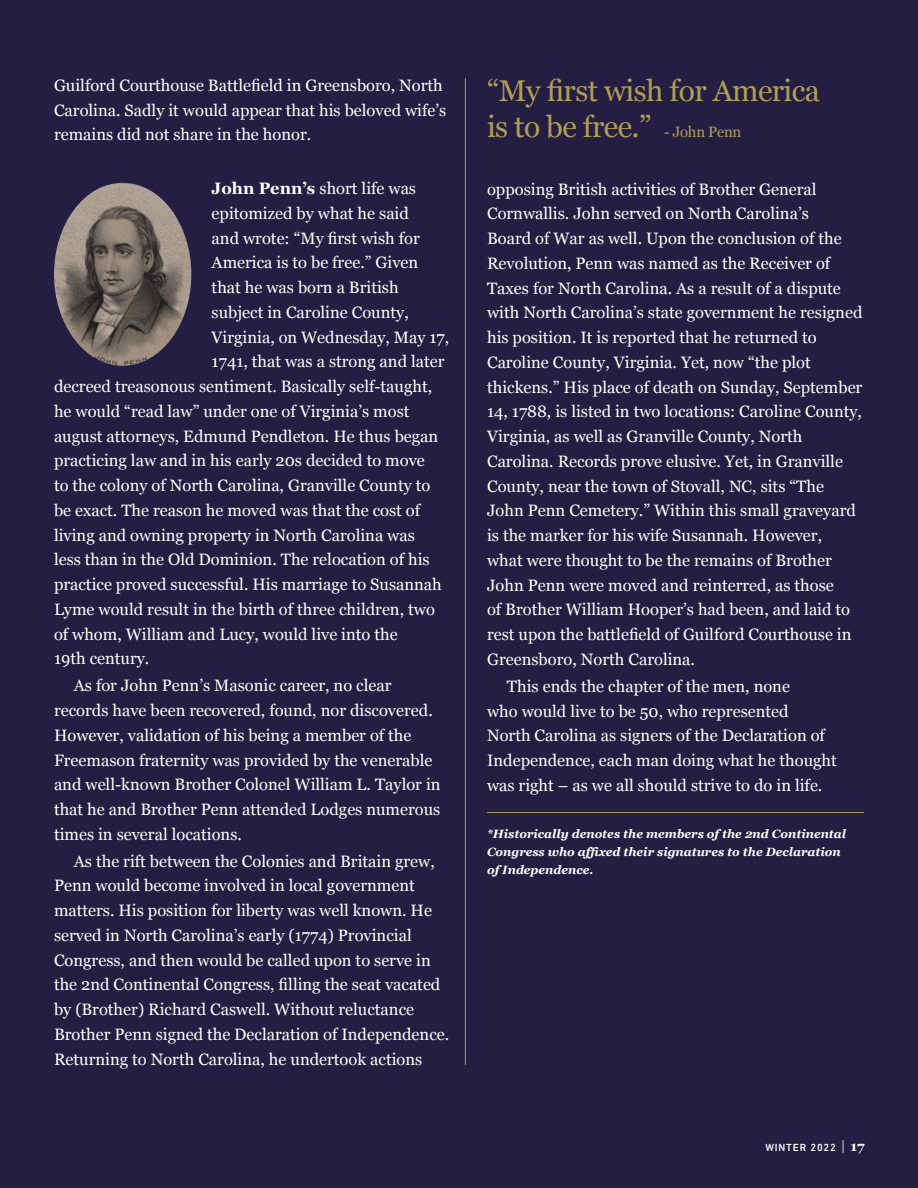
<style>
.page{position:relative;width:918px;height:1188px;background:#241f42}
.page>*{position:absolute;margin:0;border:0;box-sizing:border-box;transform-origin:0 0}
.t1{font:30px/36px "Georgia";letter-spacing:-.02em;color:#b09d56}
.t2{font:16.5px/24.8px "Georgia";color:#fff}
.t3{font:italic 700 12px/18px "Georgia";color:#fff}
.t4{font:500 10.5px "DIN Next LT Pro";letter-spacing:.08em;color:#fff}
.s1{font-weight:700}
.s2{font-size:15px}
.s3{font-family:"DIN";font-weight:300;font-size:15px}
.s4{font-family:"Georgia";font-weight:700;font-size:13.5px}
</style>
<div class="page">
<hr style="left:465px;top:78px;width:1px;height:987px;background:#b09d56">
<img style="left:54px;top:183px;width:137px;height:183px">
<hr style="left:487px;top:812px;width:377px;height:1px;background:#b09d56">
<p class="t2" style="left:54px;top:72px;width:394px">Guilford Courthouse Battlefield in Greensboro, North<br>Carolina. Sadly it would appear that his beloved wife’s remains did not share in the honor.</p>
<p class="t2" style="left:212px;top:175px;width:206px"><span class="s1">John Penn’s</span> short life was</p>
<p class="t2" style="left:212px;top:200px;width:199px">epitomized by what he said</p>
<p class="t2" style="left:212px;top:225px;width:210px">and wrote: “My first wish for</p>
<p class="t2" style="left:212px;top:250px;width:208px">America is to be free.” Given</p>
<p class="t2" style="left:212px;top:274px;width:188px">that he was born a British</p>
<p class="t2" style="left:212px;top:299px;width:199px">subject in Caroline County,</p>
<p class="t2" style="left:212px;top:324px;width:239px">Virginia, on Wednesday, May 17,</p>
<p class="t2" style="left:212px;top:349px;width:234px">1741, that was a strong and later</p>
<p class="t2" style="left:54px;top:373px;width:380px">decreed treasonous sentiment. Basically self-taught,</p>
<p class="t2" style="left:54px;top:398px;width:357px">he would “read law” under one of Virginia’s most</p>
<p class="t2" style="left:54px;top:423px;width:386px">august attorneys, Edmund Pendleton. He thus began</p>
<p class="t2" style="left:54px;top:448px;width:372px">practicing law and in his early 20s decided to move</p>
<p class="t2" style="left:54px;top:472px;width:378px">to the colony of North Carolina, Granville County to</p>
<p class="t2" style="left:54px;top:497px;width:368px">be exact. The reason he moved was that the cost of</p>
<p class="t2" style="left:54px;top:522px;width:362px">living and owning property in North Carolina was</p>
<p class="t2" style="left:54px;top:547px;width:377px">less than in the Old Dominion. The relocation of his</p>
<p class="t2" style="left:54px;top:571px;width:389px">practice proved successful. His marriage to Susannah</p>
<p class="t2" style="left:54px;top:596px;width:382px">Lyme would result in the birth of three children, two</p>
<p class="t2" style="left:54px;top:621px;width:345px">of whom, William and Lucy, would live into the</p>
<p class="t2" style="left:54px;top:646px;width:97px">19th century.</p>
<p class="t2" style="left:54px;top:673px;width:388px;text-indent:20px">As for John Penn’s Masonic career, no clear records have been recovered, found, nor discovered.<br>However, validation of his being a member of the Freemason fraternity was provided by the venerable and well-known Brother Colonel William L. Taylor in that he and Brother Penn attended Lodges numerous times in several locations.</p>
<p class="t2" style="left:54px;top:848px;width:397px;text-indent:20px">As the rift between the Colonies and Britain grew, Penn would become involved in local government matters. His position for liberty was well known. He served in North Carolina’s early (1774) Provincial Congress, and then would be called upon to serve in the 2nd Continental Congress, filling the seat vacated by (Brother) Richard Caswell. Without reluctance Brother Penn signed the Declaration of Independence.<br>Returning to North Carolina, he undertook actions</p>
<p class="t1" style="left:487px;top:71px;width:334px">“My first wish for America is to be free.” <span class="s2">- John Penn</span></p>
<p class="t2" style="left:487px;top:176px;width:377px">opposing British activities of Brother General Cornwallis. John served on North Carolina’s<br>Board of War as well. Upon the conclusion of the Revolution, Penn was named as the Receiver of Taxes for North Carolina. As a result of a dispute with North Carolina’s state government he resigned his position. It is reported that he returned to Caroline County, Virginia. Yet, now “the plot thickens.” His place of death on Sunday, September 14, 1788, is listed in two locations: Caroline County, Virginia, as well as Granville County, North Carolina. Records prove elusive. Yet, in Granville County, near the town of Stovall, NC, sits “The John Penn Cemetery.” Within this small graveyard is the marker for his wife Susannah. However,<br>what were thought to be the remains of Brother John Penn were moved and reinterred, as those<br>of Brother William Hooper’s had been, and laid to rest upon the battlefield of Guilford Courthouse in Greensboro, North Carolina.</p>
<p class="t2" style="left:487px;top:673px;width:351px;text-indent:20px">This ends the chapter of the men, none<br>who would live to be 50, who represented<br>North Carolina as signers of the Declaration of Independence, each man doing what he thought was right – as we all should strive to do in life.</p>
<p class="t3" style="left:487px;top:824px;width:361px">*Historically denotes the members of the 2nd Continental<br>Congress who affixed their signatures to the Declaration of Independence.</p>
<p class="t4" style="left:765px;top:1141px;width:101px">WINTER 2022 <span class="s3">|</span> <span class="s4">17</span></p>
</div>
